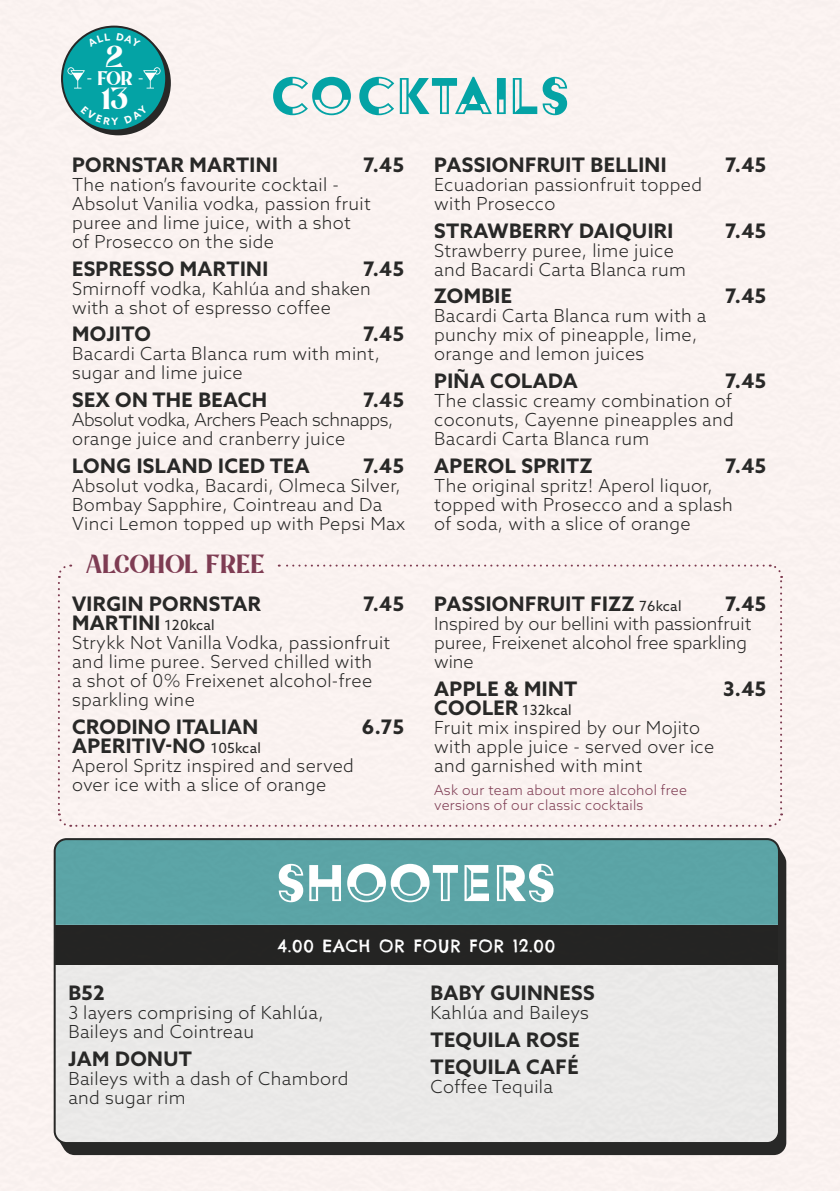
<style>
.page{position:relative;width:840px;height:1191px;background:#fff}
.page>*{position:absolute;margin:0;border:0;box-sizing:border-box;transform-origin:0 0}
.t1{font:60px "Acier BAT Text Noir";letter-spacing:.02em;color:#04a3a5}
.t2{font:60px "Acier BAT Text Noir";color:#fff}
.t3{font:28px "Mount Hills";color:#fff}
.t4{font:24px "Mount Hills";letter-spacing:.02em;color:#7e3c53}
.t5{font:700 20px/27.6px "Azo Sans";letter-spacing:.02em;color:#282827}
.t6{font:300 18px/19px "Azo Sans";letter-spacing:.02em;color:#282827}
.t7{font:300 18px/19px "Azo Sans";color:#282827}
.t8{font:300 18px/19px "Azo Sans";letter-spacing:-.02em;color:#282827}
.t9{font:18px "Mount Hills";color:#fff}
.t10{font:17px "Chelsea Market Pro";letter-spacing:.05em;color:#fff}
.t11{font:300 14px/15px "Azo Sans";letter-spacing:.02em;color:#7e3c53}
.t12{font:14px "Azo Sans";letter-spacing:.02em;color:#282827}
.s1{font-weight:400;font-size:14px}
.s2{font-weight:700;font-size:20px}
</style>
<div class="page">
<div style="left:0;top:0;width:839px;height:1191px;background:#fef6f4"></div>
<svg style="left:58px;top:842px;width:727px;height:313px;background:#b4c9c9"></svg>
<div style="left:54px;top:925px;width:724px;height:39px;background:#282827"></div>
<div style="left:54px;top:838px;width:725px;height:306px;border:2px solid #282827;border-radius:12px"></div>
<div style="left:66px;top:30px;width:105px;height:105px;background:#282827;border-radius:50%"></div>
<div style="left:62px;top:27px;width:104px;height:104px;background:#04a3a5;border-radius:50%"></div>
<div style="left:61px;top:26px;width:106px;height:106px;border:2px solid #282827;border-radius:50%"></div>
<svg style="left:67px;top:67px;width:18px;height:22px"></svg>
<svg style="left:143px;top:67px;width:17px;height:22px"></svg>
<svg style="left:57px;top:564px;width:725px;height:263px"></svg>
<svg style="left:81px;top:117px;width:67px;height:8px"></svg>
<h2 class="t3" style="left:106px;top:37px;width:19px">2</h2>
<p class="t9" style="left:87px;top:66px;width:57px">- FOR -</p>
<h2 class="t3" style="left:101px;top:80px;width:29px">13</h2>
<h1 class="t1" style="left:270px;top:64px;width:302px">COCKTAILS</h1>
<p class="t5" style="left:72px;top:151px;width:207px">PORNSTAR MARTINI</p>
<p class="t5" style="left:363px;top:151px;width:42px">7.45</p>
<p class="t6" style="left:72px;top:175px;width:300px">The nation’s favourite cocktail -<br>Absolut Vanilia vodka, passion fruit puree and lime juice, with a shot of Prosecco on the side</p>
<p class="t5" style="left:72px;top:255px;width:197px">ESPRESSO MARTINI</p>
<p class="t5" style="left:363px;top:255px;width:42px">7.45</p>
<p class="t6" style="left:72px;top:279px;width:300px">Smirnoff vodka, Kahlúa and shaken with a shot of espresso coffee</p>
<p class="t5" style="left:72px;top:320px;width:80px">MOJITO</p>
<p class="t5" style="left:363px;top:320px;width:42px">7.45</p>
<p class="t6" style="left:72px;top:344px;width:309px">Bacardi Carta Blanca rum with mint, sugar and lime juice</p>
<p class="t5" style="left:72px;top:386px;width:196px">SEX ON THE BEACH</p>
<p class="t5" style="left:363px;top:386px;width:42px">7.45</p>
<p class="t8" style="left:72px;top:410px;width:323px">Absolut vodka, Archers Peach schnapps, orange juice and cranberry juice</p>
<p class="t5" style="left:72px;top:451px;width:239px">LONG ISLAND ICED TEA</p>
<p class="t5" style="left:363px;top:451px;width:42px">7.45</p>
<p class="t6" style="left:72px;top:475px;width:334px">Absolut vodka, Bacardi, Olmeca Silver,<br>Bombay Sapphire, Cointreau and Da<br>Vinci Lemon topped up with Pepsi Max</p>
<h3 class="t4" style="left:86px;top:547px;width:180px">ALCOHOL F REE</h3>
<p class="t5" style="left:72px;top:590px;width:190px">VIRGIN PORNSTAR</p>
<p class="t5" style="left:363px;top:590px;width:42px">7.45</p>
<p class="t5" style="left:72px;top:609px;width:144px">MARTINI <span class="s1">120kcal</span></p>
<p class="t6" style="left:72px;top:633px;width:319px">Strykk Not Vanilla Vodka, passionfruit and lime puree. Served chilled with<br>a shot of 0% Freixenet alcohol-free sparkling wine</p>
<p class="t5" style="left:72px;top:712px;width:188px">CRODINO ITALIAN</p>
<p class="t5" style="left:362px;top:712px;width:44px">6.75</p>
<p class="t5" style="left:72px;top:731px;width:190px">APERITIV-NO <span class="s1">105kcal</span></p>
<p class="t6" style="left:72px;top:755px;width:283px">Aperol Spritz inspired and served over ice with a slice of orange</p>
<p class="t5" style="left:434px;top:151px;width:234px">PASSIONFRUIT BELLINI</p>
<p class="t5" style="left:724px;top:151px;width:42px">7.45</p>
<p class="t6" style="left:434px;top:175px;width:269px">Ecuadorian passionfruit topped with Prosecco</p>
<p class="t5" style="left:434px;top:217px;width:240px">STRAWBERRY DAIQUIRI</p>
<p class="t5" style="left:724px;top:217px;width:42px">7.45</p>
<p class="t6" style="left:434px;top:241px;width:253px">Strawberry puree, lime juice and Bacardi Carta Blanca rum</p>
<p class="t5" style="left:434px;top:282px;width:79px">ZOMBIE</p>
<p class="t5" style="left:724px;top:282px;width:42px">7.45</p>
<p class="t6" style="left:434px;top:306px;width:273px">Bacardi Carta Blanca rum with a punchy mix of pineapple, lime, orange and lemon juices</p>
<p class="t5" style="left:434px;top:367px;width:145px">PIÑA COLADA</p>
<p class="t5" style="left:724px;top:367px;width:42px">7.45</p>
<p class="t6" style="left:434px;top:391px;width:301px;text-align:justify">The classic creamy combination of coconuts, Cayenne pineapples and Bacardi Carta Blanca rum</p>
<p class="t5" style="left:434px;top:451px;width:160px">APEROL SPRITZ</p>
<p class="t5" style="left:724px;top:451px;width:42px">7.45</p>
<p class="t6" style="left:434px;top:475px;width:300px">The original spritz! Aperol liquor, topped with Prosecco and a splash of soda, with a slice of orange</p>
<p class="t5" style="left:434px;top:590px;width:249px">PASSIONFRUIT FIZZ <span class="s1">76kcal</span></p>
<p class="t5" style="left:724px;top:590px;width:42px">7.45</p>
<p class="t7" style="left:434px;top:614px;width:318px">Inspired by our bellini with passionfruit puree, Freixenet alcohol free sparkling wine</p>
<p class="t5" style="left:434px;top:674px;width:144px">APPLE &amp; MINT</p>
<p class="t5" style="left:722px;top:674px;width:45px">3.45</p>
<p class="t12" style="left:434px;top:700px;width:139px"><span class="s2">COOLER</span> 132kcal</p>
<p class="t6" style="left:434px;top:717px;width:281px">Fruit mix inspired by our Mojito with apple juice - served over ice and garnished with mint</p>
<p class="t11" style="left:434px;top:782px;width:254px">Ask our team about more alcohol free versions of our classic cocktails</p>
<h1 class="t2" style="left:276px;top:851px;width:282px">SHOOTERS</h1>
<p class="t10" style="left:277px;top:934px;width:279px">4.00 EACH OR FOUR FOR 12.00</p>
<p class="t5" style="left:68px;top:979px;width:38px">B52</p>
<p class="t6" style="left:68px;top:1003px;width:257px">3 layers comprising of Kahlúa,<br>Baileys and Cointreau</p>
<p class="t5" style="left:68px;top:1044px;width:125px">JAM DONUT</p>
<p class="t6" style="left:68px;top:1068px;width:281px">Baileys with a dash of Chambord and sugar rim</p>
<p class="t5" style="left:430px;top:979px;width:165px">BABY GUINNESS</p>
<p class="t6" style="left:430px;top:1003px;width:160px">Kahlúa and Baileys</p>
<p class="t5" style="left:430px;top:1025px;width:151px">TEQUILA ROSE<br>TEQUILA CAFÉ</p>
<p class="t6" style="left:430px;top:1077px;width:124px">Coffee Tequila</p>
</div>
